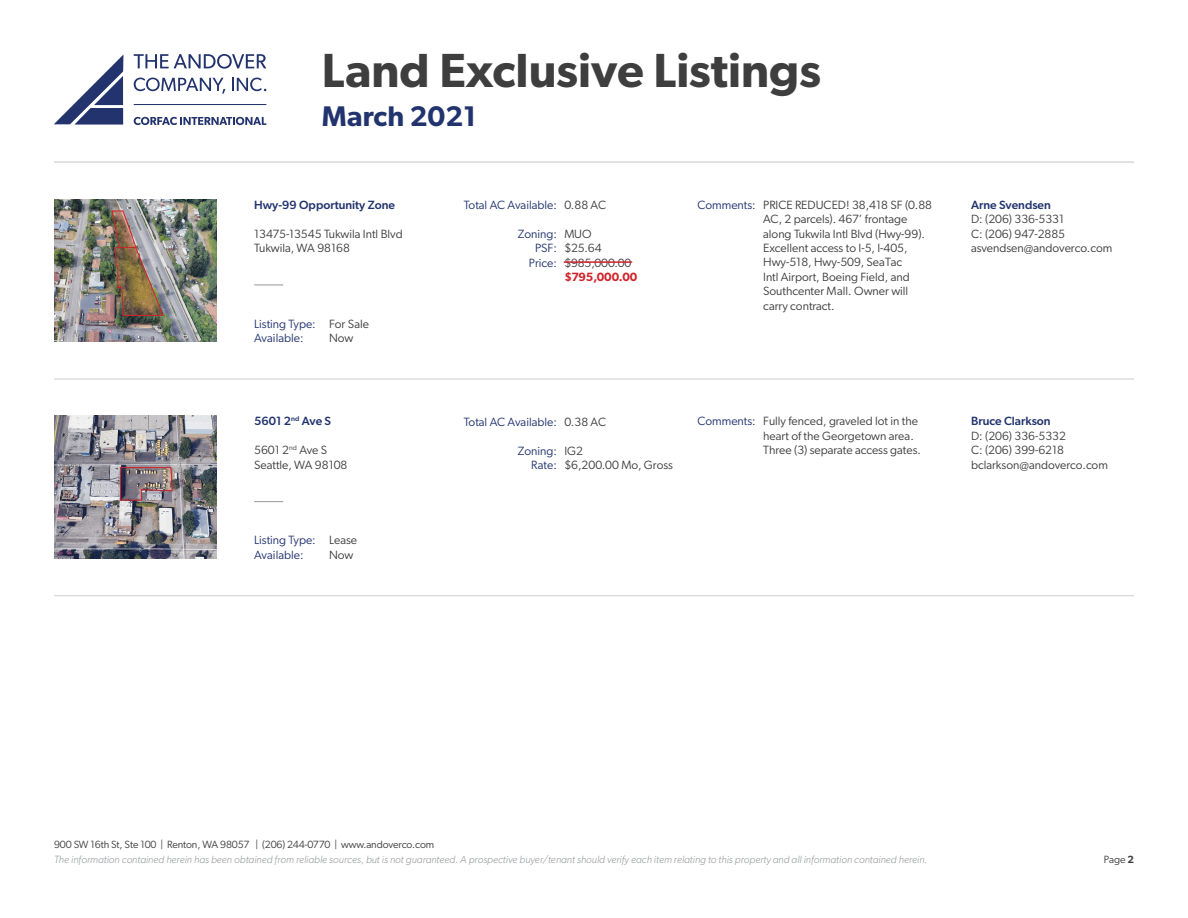
<style>
.page{position:relative;width:1188px;height:918px;background:#fff}
.page>*{position:absolute;margin:0;border:0;box-sizing:border-box;transform-origin:0 0}
.t1{font:600 48px "Gibson";color:#3e3e3f}
.t2{font:600 28.5px "Gibson";color:#22346e}
.t3{font:12px/14.4px "Gibson";color:#3e3e3f}
.t4{font:12px "Gibson";color:#22346e}
.t5{font:500 12px "Gibson";color:#22346e}
.t6{font:600 12px "Gibson";letter-spacing:-.01em;color:#d1232a}
.t7{font:italic 300 10.5px "Gibson";color:#939598}
.t8{font:10.5px "Gibson";letter-spacing:-.01em;color:#3e3e3f}
.s1{font-weight:600}
</style>
<div class="page">
<svg style="left:54px;top:55px;width:69px;height:70px"></svg>
<svg style="left:134px;top:54px;width:132px;height:15px"></svg>
<hr style="left:134px;top:104px;width:132px;height:1px;background:#22336d">
<svg style="left:134px;top:117px;width:132px;height:8px"></svg>
<svg style="left:134px;top:78px;width:91px;height:16px"></svg>
<svg style="left:232px;top:78px;width:34px;height:13px"></svg>
<hr style="left:54px;top:162px;width:1080px;height:1px;background:#dcdddf">
<hr style="left:54px;top:378px;width:1080px;height:2px;background:#dcdddf">
<img style="left:54px;top:199px;width:162px;height:143px">
<svg style="left:254px;top:285px;width:29px;height:1px"></svg>
<hr style="left:54px;top:595px;width:1080px;height:1px;background:#dcdddf">
<img style="left:54px;top:416px;width:162px;height:142px">
<svg style="left:254px;top:501px;width:29px;height:1px"></svg>
<hr style="left:564px;top:261px;width:68px;height:2px;background:#d1232a">
<h1 class="t1" style="left:322px;top:42px;width:501px">Land Exclusive Listings</h1>
<h2 class="t2" style="left:322px;top:100px;width:156px">March 2021</h2>
<p class="t5" style="left:254px;top:197px;width:142px">Hwy-99 Opportunity Zone</p>
<p class="t3" style="left:254px;top:226px;width:150px">13475-13545 Tukwila Intl Blvd</p>
<p class="t3" style="left:254px;top:240px;width:97px">Tukwila, WA 98168</p>
<p class="t4" style="left:254px;top:316px;width:63px">Listing Type:</p>
<p class="t4" style="left:254px;top:331px;width:51px">Available:</p>
<p class="t3" style="left:329px;top:316px;width:41px">For Sale</p>
<p class="t3" style="left:329px;top:330px;width:26px">Now</p>
<p class="t5" style="left:254px;top:414px;width:78px">5601 2<sup>nd</sup> Ave S</p>
<p class="t3" style="left:254px;top:443px;width:75px">5601 2<sup>nd</sup> Ave S</p>
<p class="t3" style="left:254px;top:457px;width:95px">Seattle, WA 98108</p>
<p class="t4" style="left:254px;top:533px;width:63px">Listing Type:</p>
<p class="t4" style="left:254px;top:547px;width:51px">Available:</p>
<p class="t3" style="left:329px;top:533px;width:30px">Lease</p>
<p class="t3" style="left:329px;top:547px;width:26px">Now</p>
<p class="t4" style="left:464px;top:198px;width:95px">Total AC Available:</p>
<p class="t4" style="left:518px;top:226px;width:41px">Zoning:</p>
<p class="t4" style="left:535px;top:241px;width:23px">PSF:</p>
<p class="t4" style="left:529px;top:255px;width:30px">Price:</p>
<p class="t3" style="left:564px;top:198px;width:43px">0.88 AC</p>
<p class="t3" style="left:564px;top:226px;width:29px">MUO</p>
<p class="t3" style="left:564px;top:241px;width:39px">$25.64</p>
<p class="t3" style="left:564px;top:255px;width:68px">$985,000.00</p>
<p class="t6" style="left:564px;top:270px;width:74px">$795,000.00</p>
<p class="t4" style="left:698px;top:197px;width:60px">Comments:</p>
<p class="t3" style="left:763px;top:197px;width:170px">PRICE REDUCED! 38,418 SF (0.88<br>AC, 2 parcels). 467’ frontage along Tukwila Intl Blvd (Hwy-99).<br>Excellent access to I-5, I-405,<br>Hwy-518, Hwy-509, SeaTac<br>Intl Airport, Boeing Field, and<br>Southcenter Mall. Owner will carry contract.</p>
<p class="t5" style="left:971px;top:197px;width:81px">Arne Svendsen</p>
<p class="t3" style="left:971px;top:212px;width:95px">D: (206) 336-5331</p>
<p class="t3" style="left:971px;top:226px;width:96px">C: (206) 947-2885</p>
<p class="t3" style="left:971px;top:240px;width:143px">asvendsen@andoverco.com</p>
<p class="t4" style="left:464px;top:414px;width:95px">Total AC Available:</p>
<p class="t4" style="left:518px;top:443px;width:41px">Zoning:</p>
<p class="t4" style="left:531px;top:458px;width:27px">Rate:</p>
<p class="t3" style="left:564px;top:414px;width:43px">0.38 AC</p>
<p class="t3" style="left:564px;top:443px;width:20px">IG2</p>
<p class="t3" style="left:564px;top:457px;width:110px">$6,200.00 Mo, Gross</p>
<p class="t4" style="left:698px;top:414px;width:60px">Comments:</p>
<p class="t3" style="left:763px;top:414px;width:159px">Fully fenced, graveled lot in the heart of the Georgetown area.<br>Three (3) separate access gates.</p>
<p class="t5" style="left:971px;top:414px;width:81px">Bruce Clarkson</p>
<p class="t3" style="left:971px;top:428px;width:96px">D: (206) 336-5332</p>
<p class="t3" style="left:971px;top:443px;width:95px">C: (206) 399-6218</p>
<p class="t3" style="left:971px;top:457px;width:138px">bclarkson@andoverco.com</p>
<p class="t8" style="left:54px;top:838px;width:382px">900 SW 16th St, Ste 100 | Renton, WA 98057 | (206) 244-0770 | www.andoverco.com</p>
<p class="t7" style="left:54px;top:853px;width:875px">The information contained herein has been obtained from reliable sources, but is not guaranteed. A prospective buyer/tenant should verify each item relating to this property and all information contained herein.</p>
<p class="t8" style="left:1104px;top:853px;width:32px">Page <span class="s1">2</span></p>
</div>
